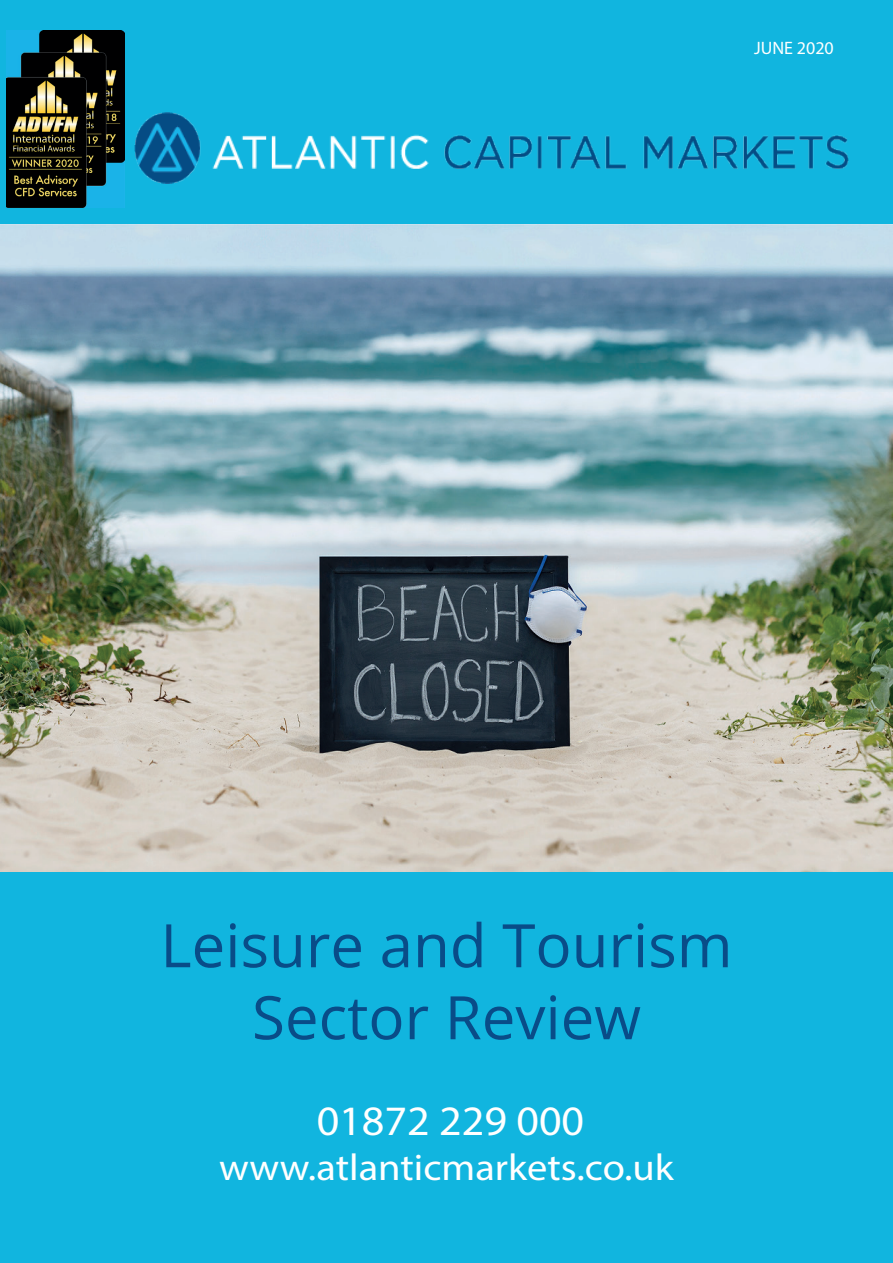
<style>
.page{position:relative;width:893px;height:1263px;background:#11b5df}
.page>*{position:absolute;margin:0;border:0;box-sizing:border-box;transform-origin:0 0}
.t1{font:60px/72px "Open Sans";color:#094c88;text-align:center}
.t2{font:42px "Myriad Pro";color:#fff;scale:1.05 1}
.t3{font:37.5px "Myriad Pro";color:#fff;scale:1.08 1}
.t4{font:18px "Myriad Pro";color:#fff}
</style>
<div class="page">
<img style="left:135px;top:112px;width:714px;height:72px">
<img style="left:6px;top:30px;width:119px;height:178px">
<img style="left:0;top:225px;width:893px;height:647px">
<p class="t4" style="left:754px;top:37px;width:81px">JUNE 2020</p>
<p class="t1" style="left:160px;top:908px;width:574px">Leisure and Tourism<br>Sector Review</p>
<p class="t2" style="left:317px;top:1095px;width:256px">01872 229 000</p>
<p class="t3" style="left:219px;top:1144px;width:422px">www.atlanticmarkets.co.uk</p>
</div>
